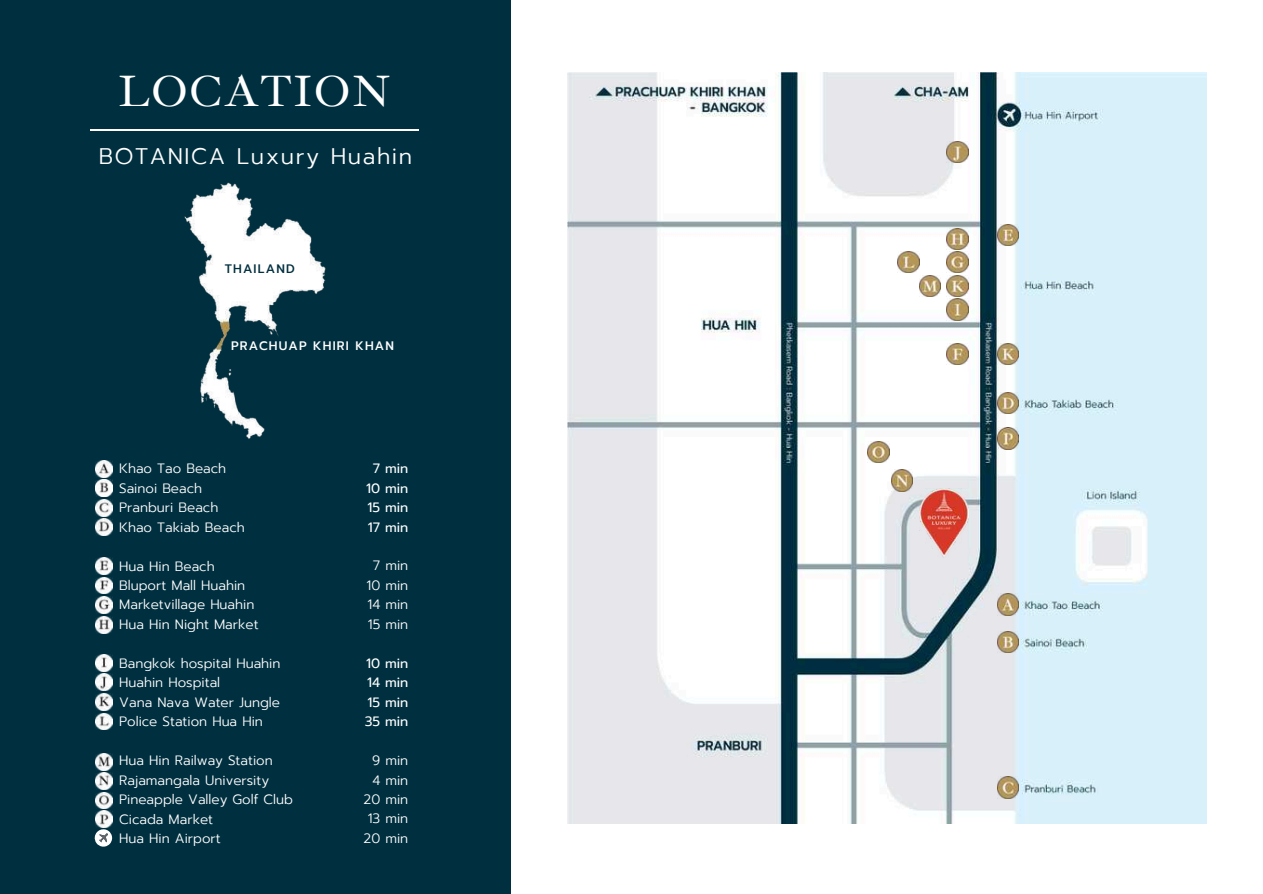
<style>
.page{position:relative;width:1263px;height:894px;background:#fff}
.page>*{position:absolute;margin:0;border:0;box-sizing:border-box;transform-origin:0 0}
.t1{font:45px "Ibarra Real Nova";letter-spacing:.04em;color:#fff}
.t2{font:300 22.5px "Prompt";letter-spacing:.07em;color:#fff}
.t3{font:300 13.5px/19.5px "Prompt";color:#fff}
.t4{font:13.5px/19.5px "Prompt";color:#fff;text-align:center}
.t5{font:500 12.3px "Prompt";letter-spacing:.09em;color:#fff}
.t6{font:500 12.3px "Prompt";letter-spacing:.1em;color:#003040}
</style>
<div class="page">
<div style="left:0;top:0;width:511px;height:893px;background:#003040"></div>
<hr style="left:90px;top:129px;width:329px;height:1px;background:#fff">
<img style="left:184px;top:182px;width:142px;height:257px">
<img style="left:95px;top:479px;width:17px;height:17px">
<img style="left:95px;top:499px;width:17px;height:17px">
<img style="left:95px;top:519px;width:17px;height:16px">
<img style="left:95px;top:557px;width:17px;height:17px">
<img style="left:95px;top:577px;width:17px;height:16px">
<img style="left:95px;top:596px;width:17px;height:17px">
<img style="left:95px;top:616px;width:17px;height:16px">
<img style="left:95px;top:654px;width:17px;height:17px">
<img style="left:95px;top:673px;width:17px;height:17px">
<img style="left:95px;top:693px;width:17px;height:17px">
<img style="left:95px;top:713px;width:17px;height:16px">
<img style="left:95px;top:753px;width:17px;height:16px">
<img style="left:95px;top:772px;width:17px;height:17px">
<img style="left:95px;top:792px;width:17px;height:16px">
<img style="left:95px;top:460px;width:17px;height:17px">
<svg style="left:95px;top:829px;width:17px;height:17px"></svg>
<img style="left:568px;top:72px;width:639px;height:750px">
<img style="left:997px;top:593px;width:22px;height:22px">
<img style="left:997px;top:631px;width:22px;height:21px">
<img style="left:997px;top:776px;width:22px;height:22px">
<img style="left:997px;top:224px;width:22px;height:21px">
<img style="left:947px;top:141px;width:21px;height:22px">
<img style="left:997px;top:392px;width:22px;height:22px">
<img style="left:997px;top:343px;width:22px;height:22px">
<img style="left:947px;top:275px;width:21px;height:21px">
<img style="left:947px;top:251px;width:21px;height:22px">
<img style="left:947px;top:228px;width:21px;height:21px">
<img style="left:947px;top:298px;width:21px;height:22px">
<img style="left:898px;top:251px;width:21px;height:22px">
<img style="left:919px;top:275px;width:22px;height:21px">
<img style="left:868px;top:441px;width:21px;height:21px">
<img style="left:891px;top:469px;width:22px;height:22px">
<img style="left:920px;top:488px;width:48px;height:69px">
<img style="left:947px;top:343px;width:21px;height:22px">
<img style="left:997px;top:427px;width:22px;height:22px">
<img style="left:95px;top:810px;width:17px;height:17px">
<h1 class="t1" style="left:118px;top:66px;width:274px">LOCATION</h1>
<h2 class="t2" style="left:99px;top:141px;width:315px">BOTANICA Luxury Huahin</h2>
<p class="t6" style="left:225px;top:259px;width:72px">THAILAND</p>
<p class="t5" style="left:231px;top:336px;width:164px">PRACHUAP KHIRI KHAN</p>
<p class="t3" style="left:119px;top:458px;width:127px">Khao Tao Beach<br>Sainoi Beach<br>Pranburi Beach<br>Khao Takiab Beach</p>
<p class="t3" style="left:119px;top:556px;width:141px">Hua Hin Beach<br>Bluport Mall Huahin<br>Marketvillage Huahin<br>Hua Hin Night Market</p>
<p class="t3" style="left:119px;top:653px;width:163px">Bangkok hospital Huahin<br>Huahin Hospital<br>Vana Nava Water Jungle<br>Police Station Hua Hin</p>
<p class="t3" style="left:119px;top:750px;width:175px">Hua Hin Railway Station<br>Rajamangala University<br>Pineapple Valley Golf Club<br>Cicada Market<br>Hua Hin Airport</p>
<p class="t4" style="left:366px;top:458px;width:44px">7 min<br>10 min<br>15 min<br>17 min</p>
<p class="t3" style="left:367px;top:556px;width:43px;text-align:center">7 min<br>10 min<br>14 min<br>15 min</p>
<p class="t4" style="left:365px;top:653px;width:45px;text-align:justify">10 min 14 min 15 min 35 min</p>
<p class="t3" style="left:364px;top:750px;width:46px;text-align:right">9 min<br>4 min<br>20 min<br>13 min<br>20 min</p>
</div>
